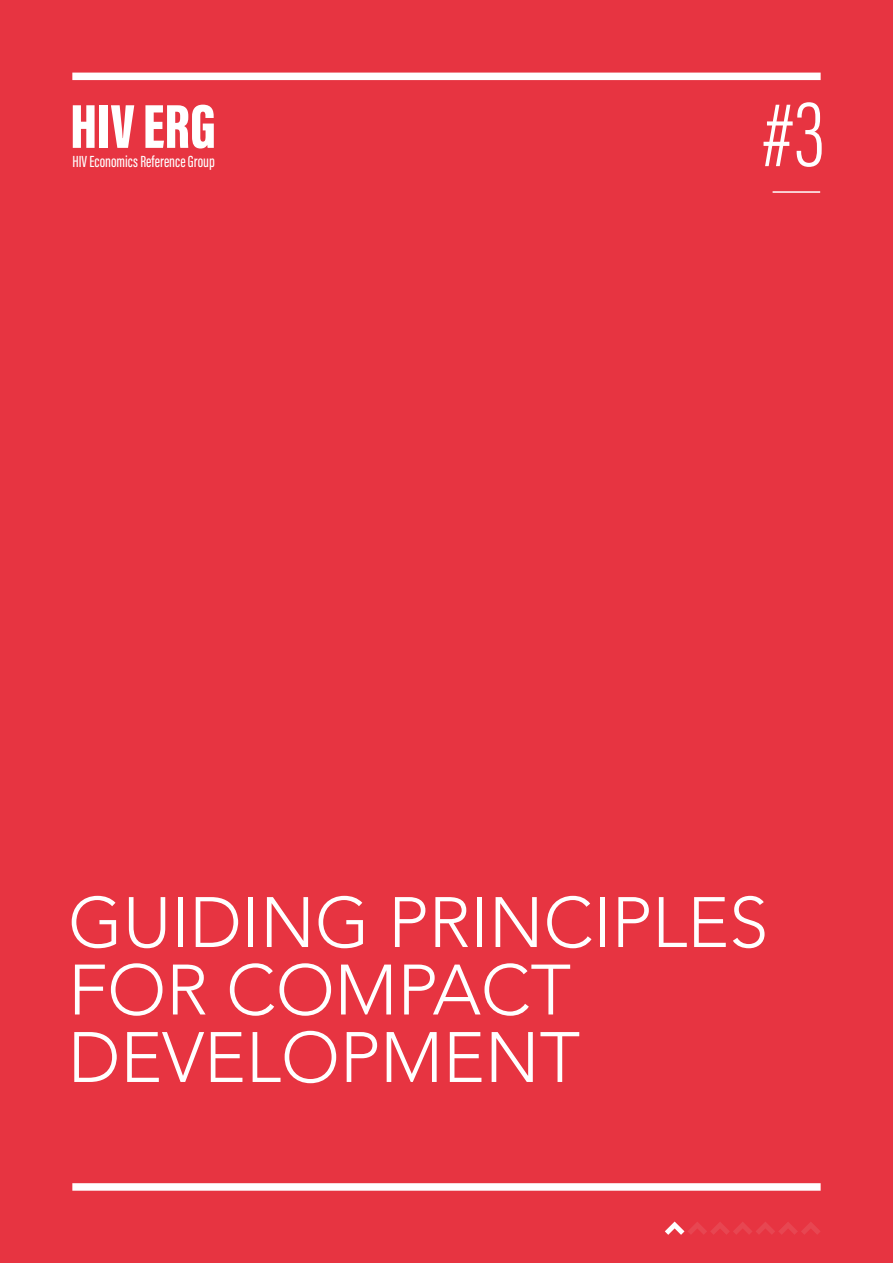
<style>
.page{position:relative;width:893px;height:1263px;background:#e73441}
.page>*{position:absolute;margin:0;border:0;box-sizing:border-box;transform-origin:0 0}
.t1{font:300 94.5px "Acumin Pro Extra Cond";color:#fff}
.t2{font:300 70.5px/67.5px "Avenir";color:#fff}
.t3{font:900 63.9px "Acumin Pro Extra Cond";color:#fff}
.t4{font:500 16.65px "Acumin Pro Extra Cond";color:#fff}
</style>
<div class="page">
<svg style="left:665px;top:1221px;width:155px;height:14px"></svg>
<div style="left:72px;top:73px;width:749px;height:7px;background:#fff"></div>
<div style="left:72px;top:1183px;width:749px;height:8px;background:#fff"></div>
<hr style="left:773px;top:191px;width:47px;height:2px;background:#fff">
<p class="t3" style="left:70px;top:87px;width:147px">HIV ERG</p>
<p class="t4" style="left:72px;top:151px;width:144px">HIV Economics Reference Group</p>
<h1 class="t1" style="left:762px;top:78px;width:64px">#3</h1>
<p class="t2" style="left:68px;top:889px;width:702px">GUIDING PRINCIPLES<br>FOR COMPACT<br>DEVELOPMENT</p>
</div>
